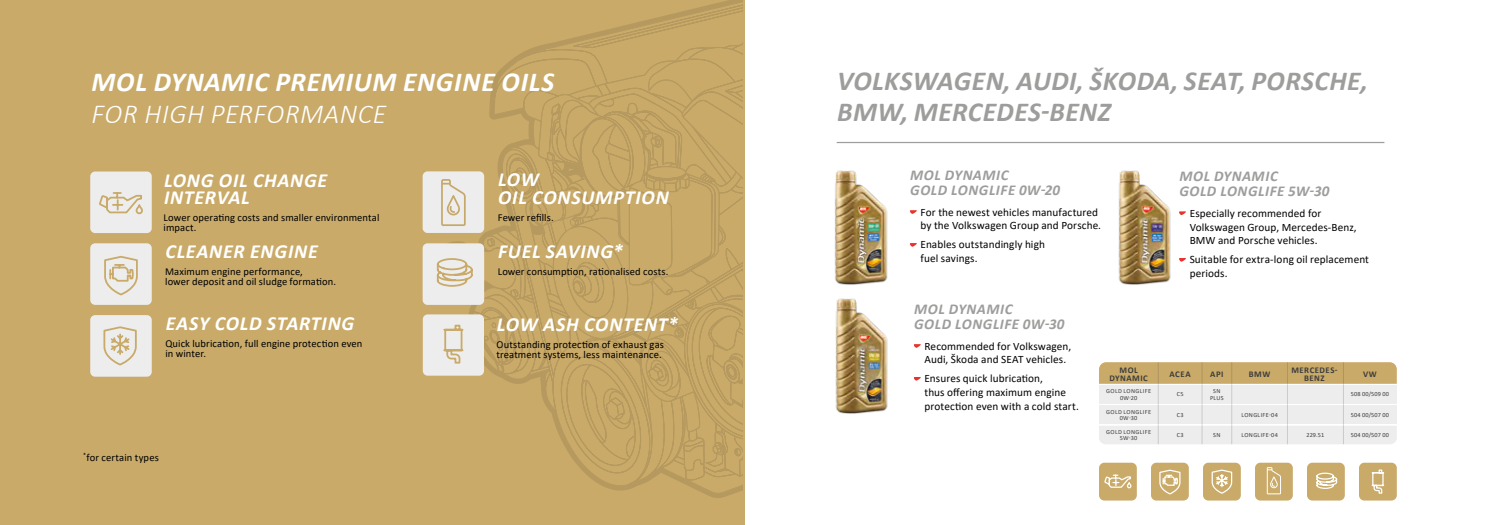
<style>
.page{position:relative;width:1489px;height:525px;background:#fff}
.page>*{position:absolute;margin:0;border:0;box-sizing:border-box;transform-origin:0 0}
.t1{font:italic 700 27.5px/31.2px "Calibri";letter-spacing:.015em;color:#9d9d9c}
.t2{font:italic 700 27.5px "Calibri";letter-spacing:.025em;color:#fff}
.t3{font:italic 300 27.5px "Calibri";letter-spacing:.015em;color:#fff}
.t4{font:italic 700 20px/17.5px "Calibri";letter-spacing:.035em;color:#fff}
.t5{font:italic 700 15px/15px "Calibri";letter-spacing:.035em;color:#9d9d9c}
.t6{font:11.25px/13.8px "Calibri";letter-spacing:.01em;color:#000}
.t7{font:10.5px/9.9px "Calibri";letter-spacing:.01em;color:#000}
.t8{font:700 8.75px/8.8px "Calibri";letter-spacing:.06em;color:#3c3c3b;text-align:center}
.t9{font:6.25px/6.2px "Calibri";letter-spacing:.055em;color:#3c3c3b;text-align:center}
.t10{font:6.25px "Calibri";letter-spacing:.035em;color:#3c3c3b}
</style>
<div class="page">
<div style="left:0;top:0;width:744px;height:524px;background:#c9aa69"></div>
<svg style="left:436px;top:0;width:306px;height:498px"></svg>
<div style="left:423px;top:314px;width:61px;height:61px;background:#ededed;border-radius:5px"></div>
<div style="left:422px;top:243px;width:62px;height:62px;background:#ededed;border-radius:5px"></div>
<div style="left:422px;top:171px;width:62px;height:62px;background:#ededed;border-radius:5px"></div>
<svg style="left:443px;top:324px;width:21px;height:40px"></svg>
<svg style="left:436px;top:258px;width:37px;height:29px"></svg>
<div style="left:90px;top:171px;width:62px;height:62px;background:#ededed;border-radius:5px"></div>
<div style="left:90px;top:315px;width:62px;height:61px;background:#ededed;border-radius:5px"></div>
<svg style="left:103px;top:326px;width:34px;height:40px"></svg>
<div style="left:90px;top:243px;width:62px;height:62px;background:#ededed;border-radius:5px"></div>
<svg style="left:104px;top:256px;width:34px;height:40px"></svg>
<svg style="left:99px;top:192px;width:44px;height:23px"></svg>
<svg style="left:914px;top:344px;width:6px;height:3px"></svg>
<svg style="left:913px;top:377px;width:7px;height:3px"></svg>
<svg style="left:1179px;top:211px;width:6px;height:4px"></svg>
<svg style="left:1179px;top:258px;width:6px;height:3px"></svg>
<svg style="left:910px;top:210px;width:6px;height:4px"></svg>
<svg style="left:910px;top:243px;width:6px;height:4px"></svg>
<img style="left:834px;top:170px;width:54px;height:115px">
<img style="left:835px;top:298px;width:53px;height:116px">
<img style="left:1118px;top:170px;width:53px;height:115px">
<hr style="left:836px;top:142px;width:548px;height:1px;background:#9d9d9c">
<svg style="left:441px;top:179px;width:24px;height:47px"></svg>
<div style="left:1202px;top:462px;width:38px;height:38px;background:#c9aa69;border-radius:5px"></div>
<svg style="left:1211px;top:469px;width:21px;height:25px"></svg>
<div style="left:1358px;top:462px;width:38px;height:38px;background:#c9aa69;border-radius:5px"></div>
<svg style="left:1371px;top:469px;width:13px;height:25px"></svg>
<div style="left:1099px;top:385px;width:297px;height:18px;background:#ededed"></div>
<div style="left:1099px;top:405px;width:297px;height:18px;background:#ededed"></div>
<svg style="left:1099px;top:425px;width:297px;height:19px;background:#ededed"></svg>
<div style="left:1099px;top:362px;width:297px;height:21px;background:#c9aa69"></div>
<hr style="left:1157px;top:362px;width:1px;height:82px;background:#3c3c3b">
<hr style="left:1201px;top:362px;width:1px;height:82px;background:#3c3c3b">
<hr style="left:1231px;top:362px;width:1px;height:82px;background:#3c3c3b">
<hr style="left:1286px;top:362px;width:1px;height:82px;background:#3c3c3b">
<hr style="left:1342px;top:362px;width:1px;height:82px;background:#3c3c3b">
<div style="left:1150px;top:462px;width:38px;height:38px;background:#c9aa69;border-radius:5px"></div>
<svg style="left:1159px;top:469px;width:22px;height:26px"></svg>
<div style="left:1306px;top:462px;width:38px;height:38px;background:#c9aa69;border-radius:5px"></div>
<svg style="left:1316px;top:472px;width:21px;height:17px"></svg>
<div style="left:1254px;top:462px;width:38px;height:38px;background:#c9aa69;border-radius:5px"></div>
<svg style="left:1266px;top:467px;width:14px;height:27px"></svg>
<div style="left:1098px;top:462px;width:38px;height:38px;background:#c9aa69;border-radius:5px"></div>
<svg style="left:1104px;top:474px;width:28px;height:14px"></svg>
<h1 class="t2" style="left:91px;top:62px;width:464px">MOL DYNAMIC PREMIUM ENGINE OILS</h1>
<h1 class="t3" style="left:91px;top:97px;width:296px">FOR HIGH PERFORMANCE</h1>
<h2 class="t4" style="left:164px;top:170px;width:165px">LONG OIL CHANGE<br>INTERVAL</h2>
<p class="t7" style="left:164px;top:212px;width:217px">Lower operating costs and smaller environmental impact.</p>
<h2 class="t4" style="left:165px;top:242px;width:154px">CLEANER ENGINE</h2>
<p class="t7" style="left:165px;top:266px;width:172px">Maximum engine performance,<br>lower deposit and oil sludge formation.</p>
<h2 class="t4" style="left:166px;top:314px;width:190px">EASY COLD STARTING</h2>
<p class="t7" style="left:165px;top:338px;width:198px">Quick lubrication, full engine protection even in winter.</p>
<p class="t7" style="left:83px;top:452px;width:77px"><sup>*</sup>for certain types</p>
<h2 class="t4" style="left:498px;top:170px;width:172px">LOW<br>OIL CONSUMPTION</h2>
<p class="t7" style="left:497px;top:212px;width:57px">Fewer refills.</p>
<h2 class="t4" style="left:498px;top:242px;width:126px">FUEL SAVING*</h2>
<p class="t7" style="left:497px;top:266px;width:172px">Lower consumption, rationalised costs.</p>
<h2 class="t4" style="left:497px;top:314px;width:183px">LOW ASH CONTENT*</h2>
<p class="t7" style="left:496px;top:339px;width:169px">Outstanding protection of exhaust gas treatment systems, less maintenance.</p>
<h1 class="t1" style="left:837px;top:64px;width:532px">VOLKSWAGEN, AUDI, ŠKODA, SEAT, PORSCHE,<br>BMW, MERCEDES-BENZ</h1>
<h3 class="t5" style="left:910px;top:167px;width:151px">MOL DYNAMIC<br>GOLD LONGLIFE 0W-20</h3>
<p class="t6" style="left:920px;top:205px;width:182px">For the newest vehicles manufactured by the Volkswagen Group and Porsche.</p>
<p class="t6" style="left:920px;top:237px;width:126px">Enables outstandingly high fuel savings.</p>
<h3 class="t5" style="left:914px;top:300px;width:152px">MOL DYNAMIC<br>GOLD LONGLIFE 0W-30</h3>
<p class="t6" style="left:924px;top:338px;width:148px">Recommended for Volkswagen,<br>Audi, Škoda and SEAT vehicles.</p>
<p class="t6" style="left:924px;top:371px;width:156px">Ensures quick lubrication,<br>thus offering maximum engine protection even with a cold start.</p>
<p class="t8" style="left:1109px;top:365px;width:40px">MOL<br>DYNAMIC</p>
<p class="t9" style="left:1106px;top:387px;width:46px">GOLD LONGLIFE<br>0W-20</p>
<p class="t9" style="left:1106px;top:408px;width:46px">GOLD LONGLIFE<br>0W-30</p>
<p class="t9" style="left:1106px;top:428px;width:46px">GOLD LONGLIFE<br>5W-30</p>
<h3 class="t5" style="left:1179px;top:168px;width:151px">MOL DYNAMIC<br>GOLD LONGLIFE 5W-30</h3>
<p class="t6" style="left:1189px;top:206px;width:168px">Especially recommended for<br>Volkswagen Group, Mercedes-Benz,<br>BMW and Porsche vehicles.</p>
<p class="t6" style="left:1189px;top:252px;width:181px">Suitable for extra-long oil replacement periods.</p>
<p class="t8" style="left:1169px;top:369px;width:23px">ACEA</p>
<p class="t9" style="left:1176px;top:411px;width:8px">C3</p>
<p class="t9" style="left:1176px;top:391px;width:8px">C5</p>
<p class="t9" style="left:1176px;top:431px;width:8px">C3</p>
<p class="t8" style="left:1210px;top:369px;width:15px">API</p>
<p class="t9" style="left:1209px;top:387px;width:15px">SN<br>PLUS</p>
<p class="t9" style="left:1213px;top:431px;width:9px">SN</p>
<p class="t8" style="left:1248px;top:369px;width:23px">BMW</p>
<p class="t9" style="left:1241px;top:411px;width:38px">LONGLIFE-04</p>
<p class="t9" style="left:1241px;top:431px;width:38px">LONGLIFE-04</p>
<p class="t8" style="left:1291px;top:365px;width:48px">MERCEDES-<br>BENZ</p>
<p class="t9" style="left:1306px;top:431px;width:19px">229.51</p>
<p class="t8" style="left:1362px;top:369px;width:15px">VW</p>
<p class="t10" style="left:1350px;top:390px;width:40px">508 00/509 00</p>
<p class="t10" style="left:1350px;top:410px;width:40px">504 00/507 00</p>
<p class="t10" style="left:1350px;top:430px;width:40px">504 00/507 00</p>
</div>
